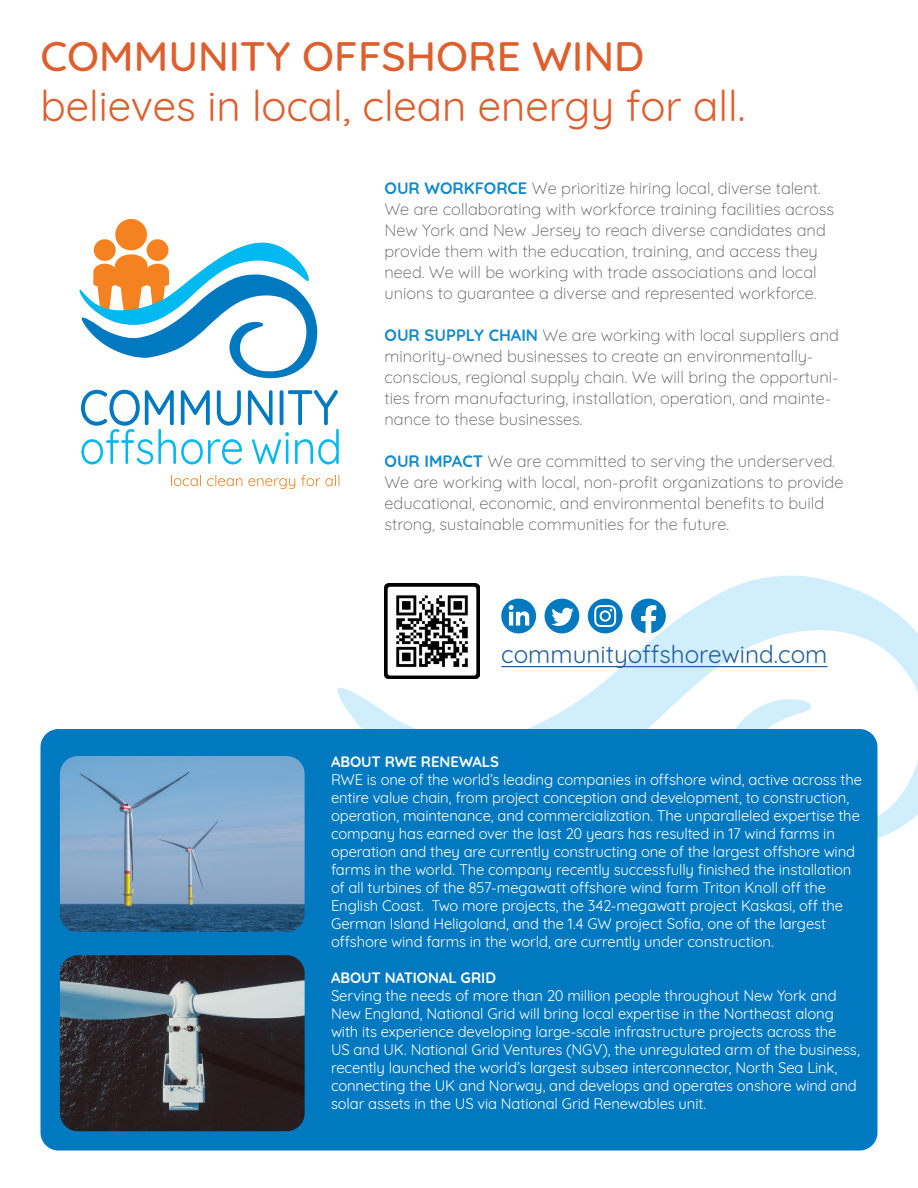
<style>
.page{position:relative;width:918px;height:1188px;background:#fff}
.page>*{position:absolute;margin:0;border:0;box-sizing:border-box;transform-origin:0 0}
.t1{font:42px/50.4px "Quicksand";color:#de5f2e}
.t2{font:24.3px "Quicksand";color:#215e9e}
.t3{font:300 16.5px/21px "Quicksand";color:#58595b}
.t4{font:15px/18px "Quicksand";letter-spacing:-.01em;color:#fff}
.t5{font:700 15px "Quicksand";letter-spacing:-.005em;color:#fff}
.s1{font-weight:500}
.s2{font-weight:700;color:#128acb}
</style>
<div class="page">
<svg style="left:337px;top:575px;width:581px;height:263px"></svg>
<svg style="left:81px;top:390px;width:161px;height:74px"></svg>
<svg style="left:248px;top:390px;width:91px;height:74px"></svg>
<svg style="left:79px;top:218px;width:239px;height:161px"></svg>
<svg style="left:171px;top:475px;width:30px;height:11px"></svg>
<svg style="left:207px;top:475px;width:35px;height:11px"></svg>
<svg style="left:248px;top:478px;width:47px;height:11px"></svg>
<svg style="left:301px;top:475px;width:38px;height:11px"></svg>
<img style="left:384px;top:583px;width:96px;height:96px">
<div style="left:501px;top:599px;width:35px;height:34px;background:#0079c1;border-radius:50%"></div>
<svg style="left:509px;top:605px;width:20px;height:21px"></svg>
<div style="left:545px;top:599px;width:34px;height:34px;background:#0079c1;border-radius:50%"></div>
<svg style="left:551px;top:608px;width:23px;height:18px"></svg>
<div style="left:588px;top:599px;width:35px;height:34px;background:#0079c1;border-radius:50%"></div>
<svg style="left:594px;top:605px;width:22px;height:22px"></svg>
<svg style="left:631px;top:599px;width:35px;height:34px"></svg>
<hr style="left:501px;top:666px;width:327px;height:1px;background:#215e9e">
<div style="left:40px;top:729px;width:838px;height:422px;background:#0079c1;border-radius:18px"></div>
<img style="left:60px;top:756px;width:245px;height:176px">
<img style="left:60px;top:955px;width:245px;height:176px">
<h2 class="t1" style="left:40px;top:27px;width:706px"><span class="s1">COMMUNITY OFFSHORE WIND </span>believes in local, clean energy for all.</h2>
<p class="t3" style="left:384px;top:176px;width:451px"><span class="s2">OUR WORKFORCE</span> We prioritize hiring local, diverse talent.<br>We are collaborating with workforce training facilities across New York and New Jersey to reach diverse candidates and provide them with the education, training, and access they need. We will be working with trade associations and local unions to guarantee a diverse and represented workforce.</p>
<p class="t3" style="left:384px;top:323px;width:456px"><span class="s2">OUR SUPPLY CHAIN</span> We are working with local suppliers and minority-owned businesses to create an environmentally&shy;conscious, regional supply chain. We will bring the opportuni&shy;ties from manufacturing, installation, operation, and mainte&shy;nance to these businesses.</p>
<p class="t3" style="left:384px;top:449px;width:461px"><span class="s2">OUR IMPACT</span> We are committed to serving the underserved.<br>We are working with local, non-profit organizations to provide educational, economic, and environmental benefits to build strong, sustainable communities for the future.</p>
<p class="t2" style="left:501px;top:636px;width:328px">communityoffshorewind.com</p>
<h3 class="t5" style="left:331px;top:749px;width:170px">ABOUT RWE RENEWALS</h3>
<p class="t4" style="left:331px;top:769px;width:532px">RWE is one of the world’s leading companies in offshore wind, active across the entire value chain, from project conception and development, to construction, operation, maintenance, and commercialization. The unparalleled expertise the company has earned over the last 20 years has resulted in 17 wind farms in operation and they are currently constructing one of the largest offshore wind farms in the world. The company recently successfully finished the installation of all turbines of the 857-megawatt offshore wind farm Triton Knoll off the English Coast. Two more projects, the 342-megawatt project Kaskasi, off the German Island Heligoland, and the 1.4 GW project Sofia, one of the largest offshore wind farms in the world, are currently under construction.</p>
<h3 class="t5" style="left:331px;top:965px;width:166px">ABOUT NATIONAL GRID</h3>
<p class="t4" style="left:331px;top:985px;width:530px">Serving the needs of more than 20 million people throughout New York and New England, National Grid will bring local expertise in the Northeast along with its experience developing large-scale infrastructure projects across the<br>US and UK. National Grid Ventures (NGV), the unregulated arm of the business, recently launched the world’s largest subsea interconnector, North Sea Link, connecting the UK and Norway, and develops and operates onshore wind and solar assets in the US via National Grid Renewables unit.</p>
</div>
